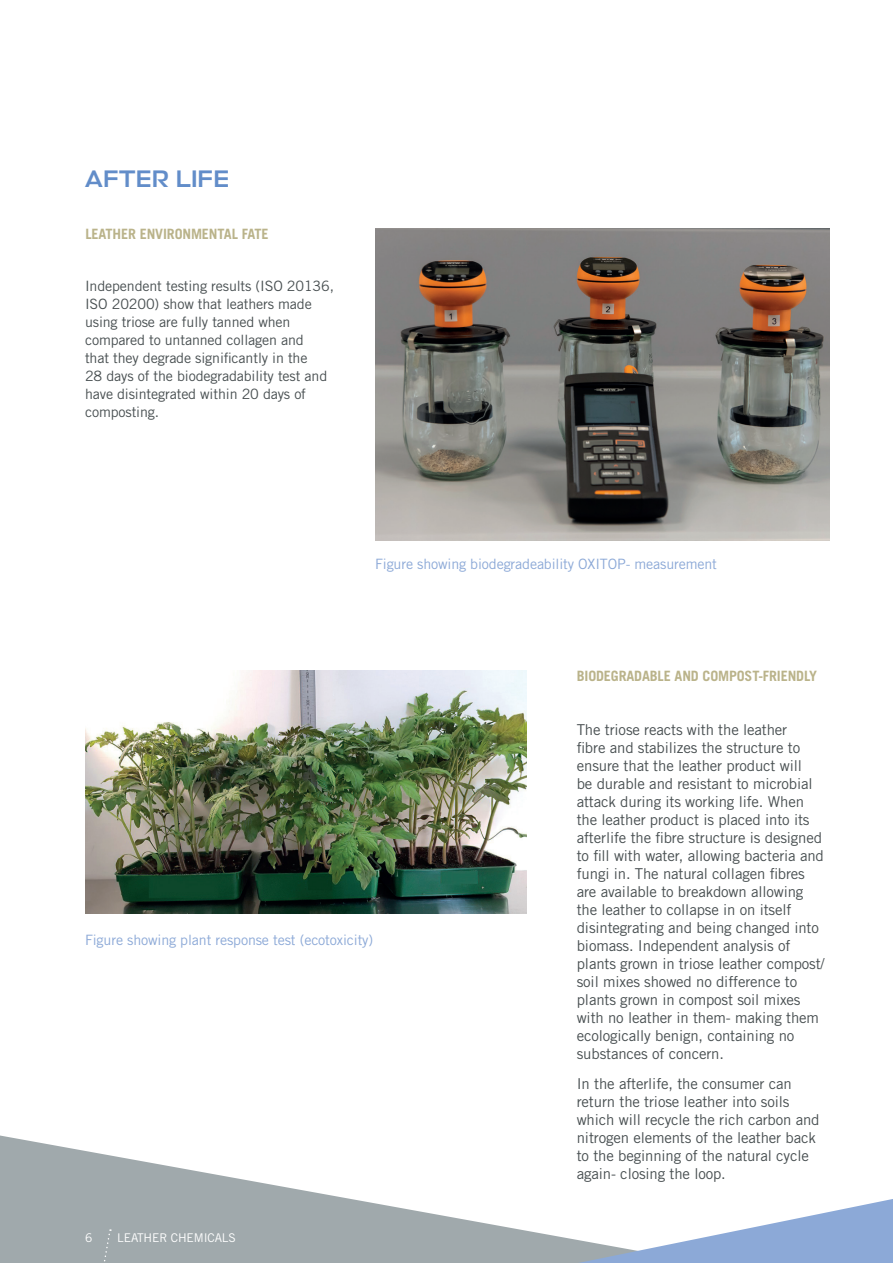
<style>
.page{position:relative;width:893px;height:1263px;background:#fff}
.page>*{position:absolute;margin:0;border:0;box-sizing:border-box;transform-origin:0 0}
.t1{font:500 24px "Stapel";letter-spacing:.03em;color:#628dc9}
.t2{font:15px/18px "Trade Gothic LT Pro";letter-spacing:-.01em;color:#484f51}
.t3{font:14.25px/18px "Trade Gothic LT Pro";letter-spacing:-.01em;color:#484f51}
.t4{font:14.25px "Trade Gothic LT Pro";letter-spacing:-.01em;color:#8ca9d7}
.t5{font:700 14.25px "Trade Gothic LT Pro";letter-spacing:-.01em;color:#bab38a}
.t6{font:12px "Trade Gothic LT Pro";letter-spacing:-.01em;color:#fff}
</style>
<div class="page">
<svg style="left:0;top:1135px;width:578px;height:128px;fill:#a0a9ac"></svg>
<svg style="left:578px;top:1199px;width:315px;height:64px"></svg>
<img style="left:85px;top:671px;width:441px;height:243px">
<img style="left:375px;top:228px;width:455px;height:312px">
<svg style="left:102px;top:1229px;width:9px;height:34px"></svg>
<h1 class="t1" style="left:85px;top:164px;width:145px">AFTER LIFE</h1>
<p class="t5" style="left:85px;top:225px;width:185px">LEATHER ENVIRONMENTAL FATE</p>
<p class="t3" style="left:85px;top:277px;width:251px">Independent testing results (ISO 20136, ISO 20200) show that leathers made using triose are fully tanned when compared to untanned collagen and<br>that they degrade significantly in the<br>28 days of the biodegradability test and have disintegrated within 20 days of composting.</p>
<p class="t4" style="left:375px;top:555px;width:343px">Figure showing biodegradeability OXITOP- measurement</p>
<p class="t5" style="left:577px;top:667px;width:242px">BIODEGRADABLE AND COMPOST-FRIENDLY</p>
<p class="t4" style="left:85px;top:931px;width:290px">Figure showing plant response test (ecotoxicity)</p>
<p class="t6" style="left:85px;top:1230px;width:9px">6</p>
<p class="t6" style="left:117px;top:1230px;width:120px">LEATHER CHEMICALS</p>
<p class="t2" style="left:577px;top:720px;width:250px">The triose reacts with the leather<br>fibre and stabilizes the structure to ensure that the leather product will<br>be durable and resistant to microbial attack during its working life. When the leather product is placed into its afterlife the fibre structure is designed to fill with water, allowing bacteria and fungi in. The natural collagen fibres are available to breakdown allowing the leather to collapse in on itself disintegrating and being changed into biomass. Independent analysis of plants grown in triose leather compost/ soil mixes showed no difference to plants grown in compost soil mixes with no leather in them- making them ecologically benign, containing no substances of concern.</p>
<p class="t2" style="left:577px;top:1075px;width:244px">In the afterlife, the consumer can return the triose leather into soils which will recycle the rich carbon and nitrogen elements of the leather back to the beginning of the natural cycle again- closing the loop.</p>
</div>
